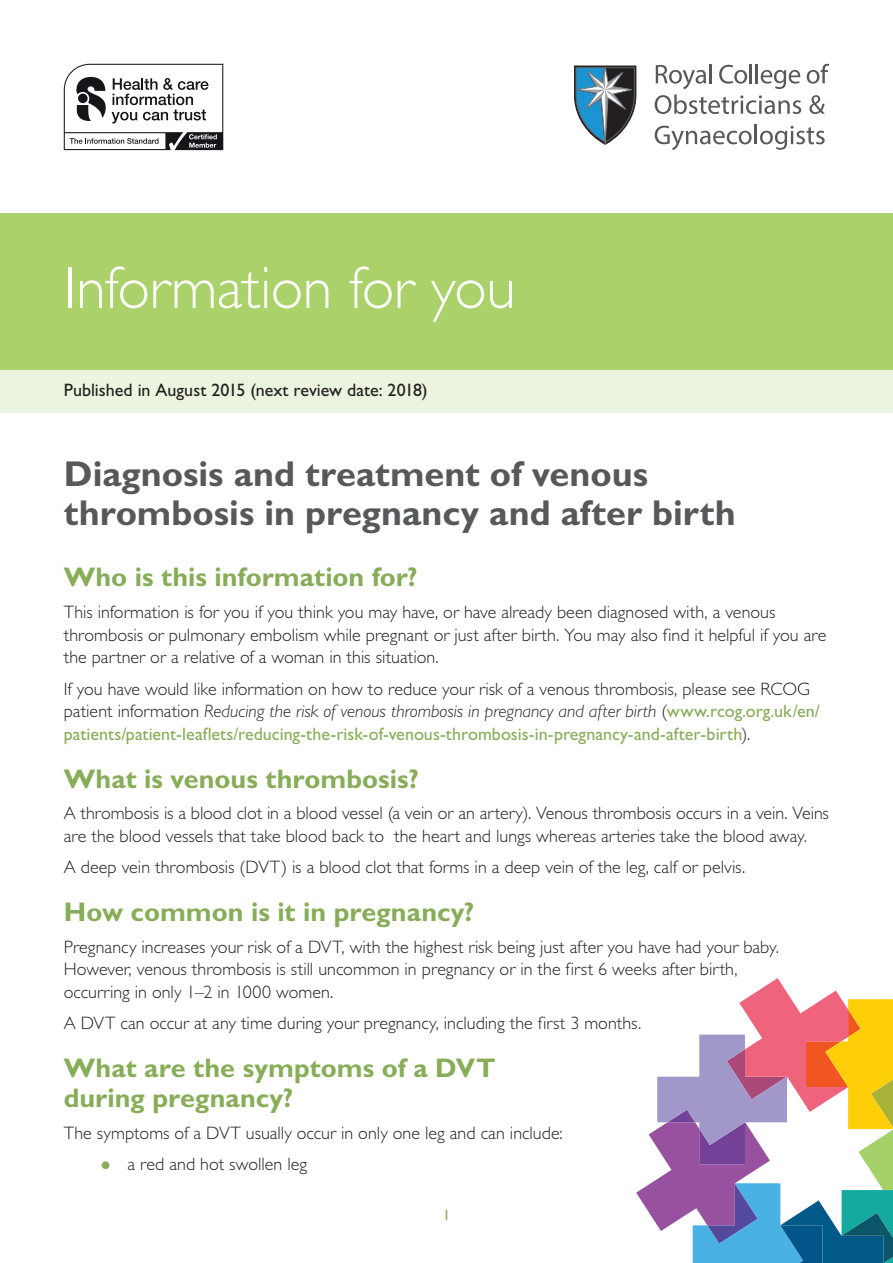
<style>
.page{position:relative;width:893px;height:1263px;background:#fff}
.page>*{position:absolute;margin:0;border:0;box-sizing:border-box;transform-origin:0 0}
.t1{font:300 60px "Gill Sans";letter-spacing:-.01em;color:#fff}
.PI_title{font:700 36px/39px "Gill Sans";color:#57585a}
.PI_A_head{font:700 27px/30px "Gill Sans";color:#88ad58}
.PI_body_text{font:300 18px/22.5px "Gill Sans";color:#231f20}
.PI_body_text-2{font:18px/22.5px "Gill Sans";color:#88ad58}
.PI_review_date{font:18px "Gill Sans";color:#231f20}
.PI_page_number{font:15px "Gill Sans";color:#88ad58}
.s1{font-weight:300;color:#231f20}
.s2{font-weight:300;font-style:italic;color:#231f20}
.s3{font-size:31.5px;color:#88ad58}
</style>
<div class="page">
<svg style="left:64px;top:64px;width:159px;height:86px"></svg>
<svg style="left:807px;top:64px;width:22px;height:20px"></svg>
<svg style="left:655px;top:64px;width:146px;height:50px"></svg>
<svg style="left:809px;top:95px;width:16px;height:19px"></svg>
<svg style="left:655px;top:125px;width:170px;height:25px"></svg>
<svg style="left:574px;top:65px;width:63px;height:80px"></svg>
<div style="left:0;top:213px;width:893px;height:157px;background:#abd26a"></div>
<div style="left:0;top:370px;width:893px;height:42px;background:#ebf4de"></div>
<svg style="left:636px;top:978px;width:257px;height:285px"></svg>
<h1 class="t1" style="left:64px;top:254px;width:453px">Information for you</h1>
<p class="PI_review_date" style="left:64px;top:379px;width:365px">Published in August 2015 (next review date: 2018)</p>
<p class="PI_title" style="left:64px;top:454px;width:673px">Diagnosis and treatment of venous thrombosis in pregnancy and after birth</p>
<p class="PI_A_head" style="left:64px;top:562px;width:355px">Who is this information for?</p>
<p class="PI_body_text" style="left:64px;top:601px;width:764px">This information is for you if you think you may have, or have already been diagnosed with, a venous thrombosis or pulmonary embolism while pregnant or just after birth. You may also find it helpful if you are the partner or a relative of a woman in this situation.</p>
<p class="PI_body_text-2" style="left:64px;top:677px;width:758px"><span class="s1">If you have would like information on how to reduce your risk of a venous thrombosis, please see RCOG patient information</span> <span class="s2">Reducing the risk of venous thrombosis in pregnancy and after birth</span> <span class="s1">(</span>www.rcog.org.uk/en/ patients/patient-leaflets/reducing-the-risk-of-venous-thrombosis-in-pregnancy-and-after-birth<span class="s1">).</span></p>
<p class="PI_A_head" style="left:64px;top:763px;width:357px">What is venous thrombosis?</p>
<p class="PI_body_text" style="left:64px;top:802px;width:767px">A thrombosis is a blood clot in a blood vessel (a vein or an artery). Venous thrombosis occurs in a vein. Veins are the blood vessels that take blood back to the heart and lungs whereas arteries take the blood away.</p>
<p class="PI_body_text" style="left:64px;top:856px;width:683px">A deep vein thrombosis (DVT) is a blood clot that forms in a deep vein of the leg, calf or pelvis.</p>
<p class="PI_A_head" style="left:64px;top:896px;width:412px">How common is it in pregnancy?</p>
<p class="PI_body_text" style="left:64px;top:935px;width:717px">Pregnancy increases your risk of a DVT, with the highest risk being just after you have had your baby.<br>However, venous thrombosis is still uncommon in pregnancy or in the first 6 weeks after birth, occurring in only 1–2 in 1000 women.</p>
<p class="PI_body_text" style="left:64px;top:1012px;width:579px">A DVT can occur at any time during your pregnancy, including the first 3 months.</p>
<p class="PI_A_head" style="left:64px;top:1052px;width:433px">What are the symptoms of a DVT during pregnancy?</p>
<p class="PI_body_text" style="left:64px;top:1121px;width:500px">The symptoms of a DVT usually occur in only one leg and can include:</p>
<p class="PI_body_text" style="left:98px;top:1153px;width:211px"><span class="s3">•</span> a red and hot swollen leg</p>
<p class="PI_page_number" style="left:443px;top:1207px;width:9px">1</p>
</div>
